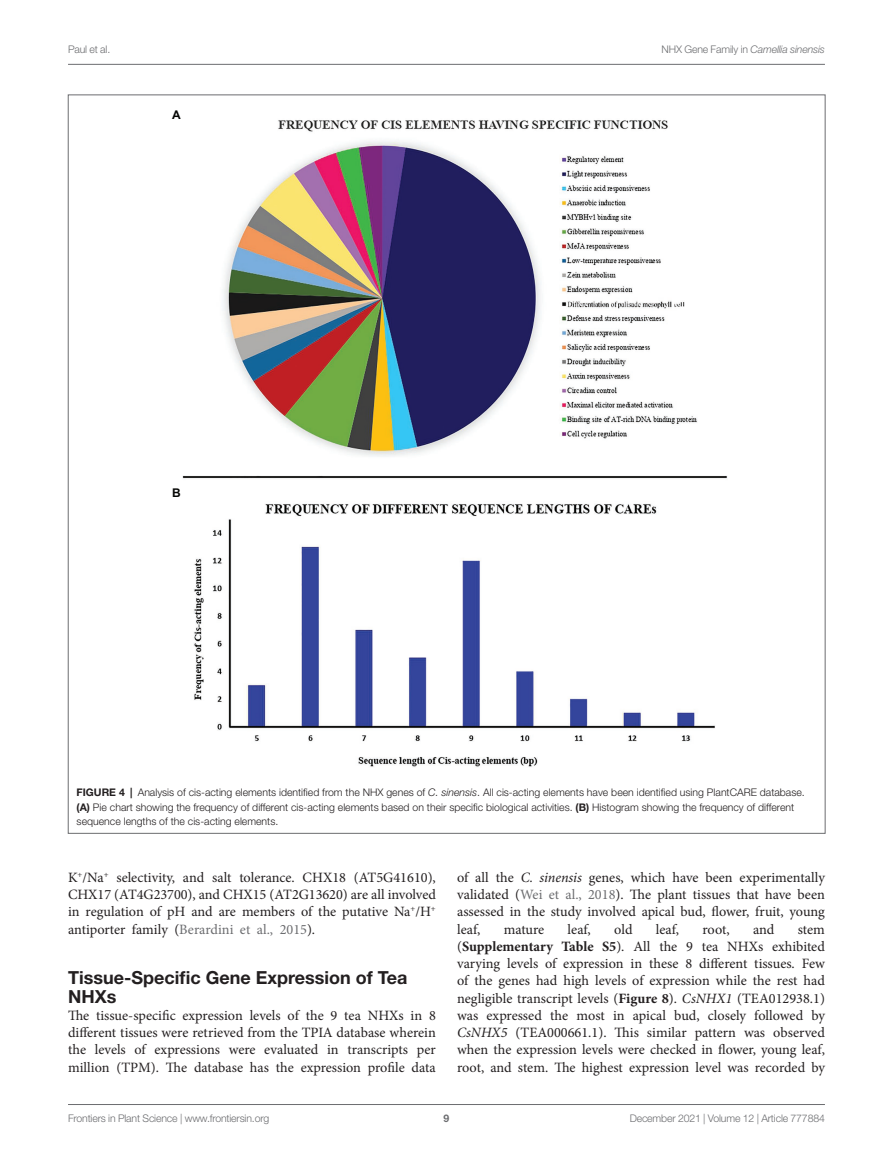
<style>
.page{position:relative;width:893px;height:1170px;background:#fff}
.page>*{position:absolute;margin:0;border:0;box-sizing:border-box;transform-origin:0 0}
.HEAD_2{font:700 18px/18.8px "Helvetica Neue LT Std";color:#231f20}
.TEXT_FLUSH{font:14.25px/17.2px "Minion Pro";color:#231f20;text-align:justify}
.t1{font:700 12px "Arial";color:#040503}
.FIG_LEG{font:300 10.5px/14.2px "Helvetica Neue LT Std";color:#231f20}
.t2{font:300 10.5px "Helvetica Neue LT Std";letter-spacing:-.015em;color:#6c6d70}
.t3{font:italic 300 10.5px "Helvetica Neue LT Std";letter-spacing:-.015em;color:#6c6d70}
.t4{font:700 10.5px "Helvetica Neue LT Std";color:#6c6d70}
.s1{font-style:normal}
.s2{font-weight:700}
.s3{font-style:italic}
.s4{color:#6c6d70}
</style>
<div class="page">
<hr style="left:68px;top:64px;width:757px;height:1px;background:#6c6d70">
<hr style="left:68px;top:1104px;width:757px;height:1px;background:#6c6d70">
<img style="left:182px;top:120px;width:545px;height:647px">
<p class="t2" style="left:68px;top:42px;width:44px">Paul et al.</p>
<p class="t3" style="left:661px;top:43px;width:165px"><span class="s1">NHX Gene Family in</span> Camellia sinensis</p>
<p class="t1" style="left:172px;top:106px;width:10px">A</p>
<p class="t1" style="left:172px;top:484px;width:10px">B</p>
<p class="FIG_LEG" style="left:77px;top:785px;width:730px"><span class="s2">FIGURE 4 |</span> Analysis of cis-acting elements identified from the NHX genes of <span class="s3">C. sinensis</span>. All cis-acting elements have been identified using PlantCARE database. <span class="s2">(A)</span> Pie chart showing the frequency of different cis-acting elements based on their specific biological activities. <span class="s2">(B)</span> Histogram showing the frequency of different sequence lengths of the cis-acting elements.</p>
<p class="TEXT_FLUSH" style="left:68px;top:868px;width:369px">K<sup>+</sup>/Na<sup>+</sup> selectivity, and salt tolerance. CHX18 (AT5G41610), CHX17 (AT4G23700), and CHX15 (AT2G13620) are all involved in regulation of pH and are members of the putative Na<sup>+</sup>/H<sup>+ </sup>antiporter family (<span class="s4">Berardini et al., 2015</span>).</p>
<p class="HEAD_2" style="left:68px;top:967px;width:341px">Tissue-Specific Gene Expression of Tea<br>NHXs</p>
<p class="TEXT_FLUSH" style="left:68px;top:1006px;width:369px">The tissue-specific expression levels of the 9 tea NHXs in 8 different tissues were retrieved from the TPIA database wherein the levels of expressions were evaluated in transcripts per million (TPM). The database has the expression profile data</p>
<p class="TEXT_FLUSH" style="left:457px;top:868px;width:369px">of all the <span class="s3">C. sinensis</span> genes, which have been experimentally validated (<span class="s4">Wei et al., 2018</span>). The plant tissues that have been assessed in the study involved apical bud, flower, fruit, young leaf,</p>
<p class="TEXT_FLUSH" style="left:504px;top:920px;width:42px">mature</p>
<p class="TEXT_FLUSH" style="left:568px;top:920px;width:25px">leaf,</p>
<p class="TEXT_FLUSH" style="left:614px;top:920px;width:20px">old</p>
<p class="TEXT_FLUSH" style="left:656px;top:920px;width:25px">leaf,</p>
<p class="TEXT_FLUSH" style="left:702px;top:920px;width:29px">root,</p>
<p class="TEXT_FLUSH" style="left:753px;top:920px;width:23px">and</p>
<p class="TEXT_FLUSH" style="left:457px;top:920px;width:369px;text-indent:341px">stem (<span class="s2">Supplementary Table S5</span>). All the 9 tea NHXs exhibited varying levels of expression in these 8 different tissues. Few of the genes had high levels of expression while the rest had negligible transcript levels (<span class="s2">Figure 8</span>). <span class="s3">CsNHX1</span> (TEA012938.1) was expressed the most in apical bud, closely followed by <span class="s3">CsNHX5</span> (TEA000661.1). This similar pattern was observed when the expression levels were checked in flower, young leaf, root, and stem. The highest expression level was recorded by</p>
<p class="t2" style="left:68px;top:1111px;width:203px">Frontiers in Plant Science | www.frontiersin.org</p>
<p class="t4" style="left:444px;top:1111px;width:7px">9</p>
<p class="t2" style="left:630px;top:1111px;width:197px">December 2021 | Volume 12 | Article 777884</p>
</div>
